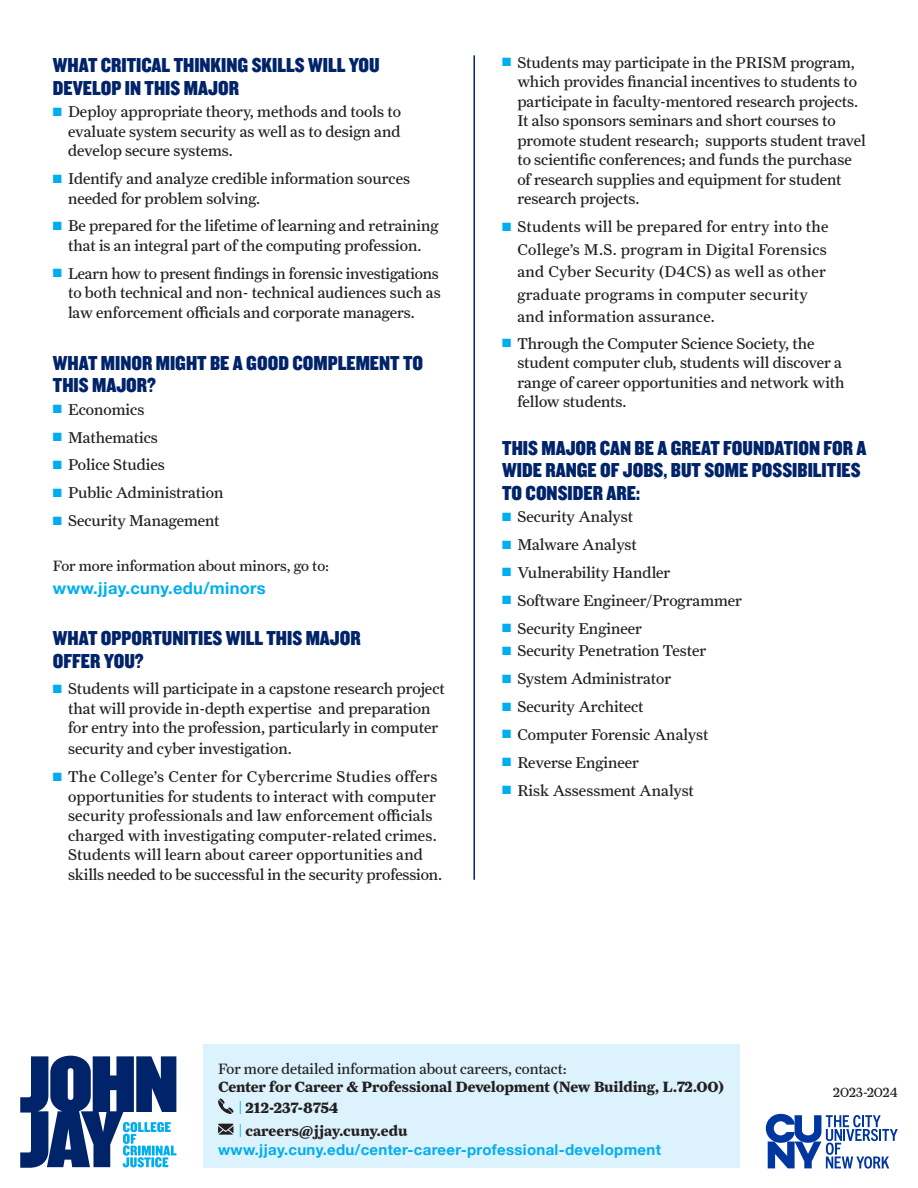
<style>
.page{position:relative;width:918px;height:1188px;background:#fff}
.page>*{position:absolute;margin:0;border:0;box-sizing:border-box;transform-origin:0 0}
.Question_Heads{font:21px/22.5px "Knockout 70 Full Welterwt";color:#002369}
.t1{font:700 16.5px "Helvetica Neue";letter-spacing:.02em;color:#00aeef}
._10_5_pt_Farnham{font:15.75px/19.5px "Farnham Text Regular LF";color:#231f20}
._10_5_pt_Farnham-2{font:15.75px/22.5px "Farnham Text Regular LF";letter-spacing:.02em;color:#231f20}
.Question_Heads-2{font:15.75px/19.5px "Farnham Text Regular LF";color:#231f20;text-align:justify}
.t2{font:15px "Farnham Text Bold LF";letter-spacing:-.01em;color:#231f20}
.t3{font:15px "Farnham Text Regular LF";color:#231f20}
.t4{font:700 15px "Helvetica Neue";letter-spacing:.02em;color:#00aeef}
.t5{font:13.5px "Farnham Text Regular LF";letter-spacing:.01em;color:#231f20}
.s1{color:#00aeef}
.s2{font-family:"Farnham Text Regular LF";color:#00aeef}
</style>
<div class="page">
<div style="left:203px;top:1044px;width:536px;height:124px;background:#dcf2fc"></div>
<hr style="left:473px;top:55px;width:2px;height:825px;background:#002369">
<svg style="left:218px;top:1098px;width:16px;height:16px"></svg>
<svg style="left:218px;top:1124px;width:15px;height:11px"></svg>
<svg style="left:766px;top:1114px;width:132px;height:55px"></svg>
<svg style="left:20px;top:1056px;width:156px;height:112px"></svg>
<p class="Question_Heads" style="left:53px;top:53px;width:328px">WHAT CRITICAL THINKING SKILLS WILL YOU<br>DEVELOP IN THIS MAJOR</p>
<p class="Question_Heads-2" style="left:68px;top:102px;width:334px;text-indent:-15px"><span class="s1">■</span> Deploy appropriate theory, methods and tools to evaluate system security as well as to design and develop secure systems.</p>
<p class="_10_5_pt_Farnham" style="left:68px;top:169px;width:344px;text-indent:-15px"><span class="s1">■</span> Identify and analyze credible information sources needed for problem solving.</p>
<p class="_10_5_pt_Farnham" style="left:53px;top:216px;width:387px;text-align:center"><span class="s1">■</span> Be prepared for the lifetime of learning and retraining that is an integral part of the computing profession.</p>
<p class="_10_5_pt_Farnham" style="left:68px;top:264px;width:374px;text-indent:-15px"><span class="s1">■</span> Learn how to present findings in forensic investigations to both technical and non- technical audiences such as law enforcement officials and corporate managers.</p>
<p class="Question_Heads" style="left:53px;top:351px;width:372px">WHAT MINOR MIGHT BE A GOOD COMPLEMENT TO<br>THIS MAJOR?</p>
<p class="Question_Heads-2" style="left:53px;top:399px;width:93px"><span class="s1">■</span> Economics</p>
<p class="_10_5_pt_Farnham" style="left:53px;top:427px;width:107px"><span class="s1">■</span> Mathematics</p>
<p class="_10_5_pt_Farnham" style="left:53px;top:455px;width:113px"><span class="s1">■</span> Police Studies</p>
<p class="_10_5_pt_Farnham" style="left:53px;top:483px;width:172px"><span class="s1">■</span> Public Administration</p>
<p class="_10_5_pt_Farnham" style="left:53px;top:511px;width:168px"><span class="s1">■</span> Security Management</p>
<p class="t3" style="left:53px;top:557px;width:278px">For more information about minors, go to:</p>
<p class="t1" style="left:53px;top:575px;width:214px">www.jjay.cuny.edu/minors</p>
<p class="Question_Heads" style="left:53px;top:627px;width:309px">WHAT OPPORTUNITIES WILL THIS MAJOR<br>OFFER YOU?</p>
<p class="_10_5_pt_Farnham" style="left:53px;top:679px;width:393px;text-align:center"><span class="s1">■</span> Students will participate in a capstone research project that will provide in-depth expertise and preparation<br>for entry into the profession, particularly in computer</p>
<p class="_10_5_pt_Farnham" style="left:68px;top:739px;width:225px">security and cyber investigation.</p>
<p class="_10_5_pt_Farnham" style="left:68px;top:767px;width:376px;text-indent:-15px"><span class="s1">■</span> The College’s Center for Cybercrime Studies offers opportunities for students to interact with computer security professionals and law enforcement officials charged with investigating computer-related crimes.<br>Students will learn about career opportunities and skills needed to be successful in the security profession.</p>
<p class="_10_5_pt_Farnham" style="left:517px;top:53px;width:350px;text-indent:-15px"><span class="s1">■</span> Students may participate in the PRISM program, which provides financial incentives to students to participate in faculty-mentored research projects.<br>It also sponsors seminars and short courses to promote student research; supports student travel to scientific conferences; and funds the purchase of research supplies and equipment for student research projects.</p>
<p class="_10_5_pt_Farnham-2" style="left:517px;top:216px;width:313px;text-indent:-15px"><span class="s1">■</span> Students will be prepared for entry into the College’s M.S. program in Digital Forensics and Cyber Security (D4CS) as well as other graduate programs in computer security and information assurance.</p>
<p class="_10_5_pt_Farnham" style="left:517px;top:333px;width:329px;text-indent:-15px"><span class="s1">■</span> Through the Computer Science Society, the student computer club, students will discover a range of career opportunities and network with fellow students.</p>
<p class="Question_Heads" style="left:502px;top:436px;width:366px">THIS MAJOR CAN BE A GREAT FOUNDATION FOR A<br>WIDE RANGE OF JOBS, BUT SOME POSSIBILITIES<br>TO CONSIDER ARE:</p>
<p class="Question_Heads-2" style="left:502px;top:507px;width:132px"><span class="s1">■</span> Security Analyst</p>
<p class="_10_5_pt_Farnham" style="left:502px;top:535px;width:136px"><span class="s1">■</span> Malware Analyst</p>
<p class="_10_5_pt_Farnham" style="left:502px;top:563px;width:170px"><span class="s1">■</span> Vulnerability Handler</p>
<p class="_10_5_pt_Farnham" style="left:502px;top:591px;width:241px"><span class="s1">■</span> Software Engineer/Programmer</p>
<p class="_10_5_pt_Farnham" style="left:502px;top:618px;width:141px"><span class="s1">■</span> Security Engineer</p>
<p class="_10_5_pt_Farnham" style="left:502px;top:641px;width:205px"><span class="s1">■</span> Security Penetration Tester</p>
<p class="_10_5_pt_Farnham" style="left:502px;top:669px;width:170px"><span class="s1">■</span> System Administrator</p>
<p class="_10_5_pt_Farnham" style="left:502px;top:697px;width:143px"><span class="s1">■</span> Security Architect</p>
<p class="_10_5_pt_Farnham" style="left:502px;top:725px;width:208px"><span class="s1">■</span> Computer Forensic Analyst</p>
<p class="_10_5_pt_Farnham" style="left:502px;top:753px;width:138px"><span class="s1">■</span> Reverse Engineer</p>
<p class="_10_5_pt_Farnham" style="left:502px;top:780px;width:193px"><span class="s1">■</span> Risk Assessment Analyst</p>
<p class="t3" style="left:218px;top:1060px;width:350px">For more detailed information about careers, contact:</p>
<p class="t2" style="left:218px;top:1078px;width:508px">Center for Career &amp; Professional Development (New Building, L.72.00)</p>
<p class="t2" style="left:239px;top:1099px;width:101px"><span class="s2">|</span> 212-237-8754</p>
<p class="t2" style="left:239px;top:1121px;width:170px"><span class="s2">|</span> careers@jjay.cuny.edu</p>
<p class="t4" style="left:218px;top:1138px;width:444px">www.jjay.cuny.edu/center-career-professional-development</p>
<p class="t5" style="left:833px;top:1085px;width:66px">2023-2024</p>
</div>
